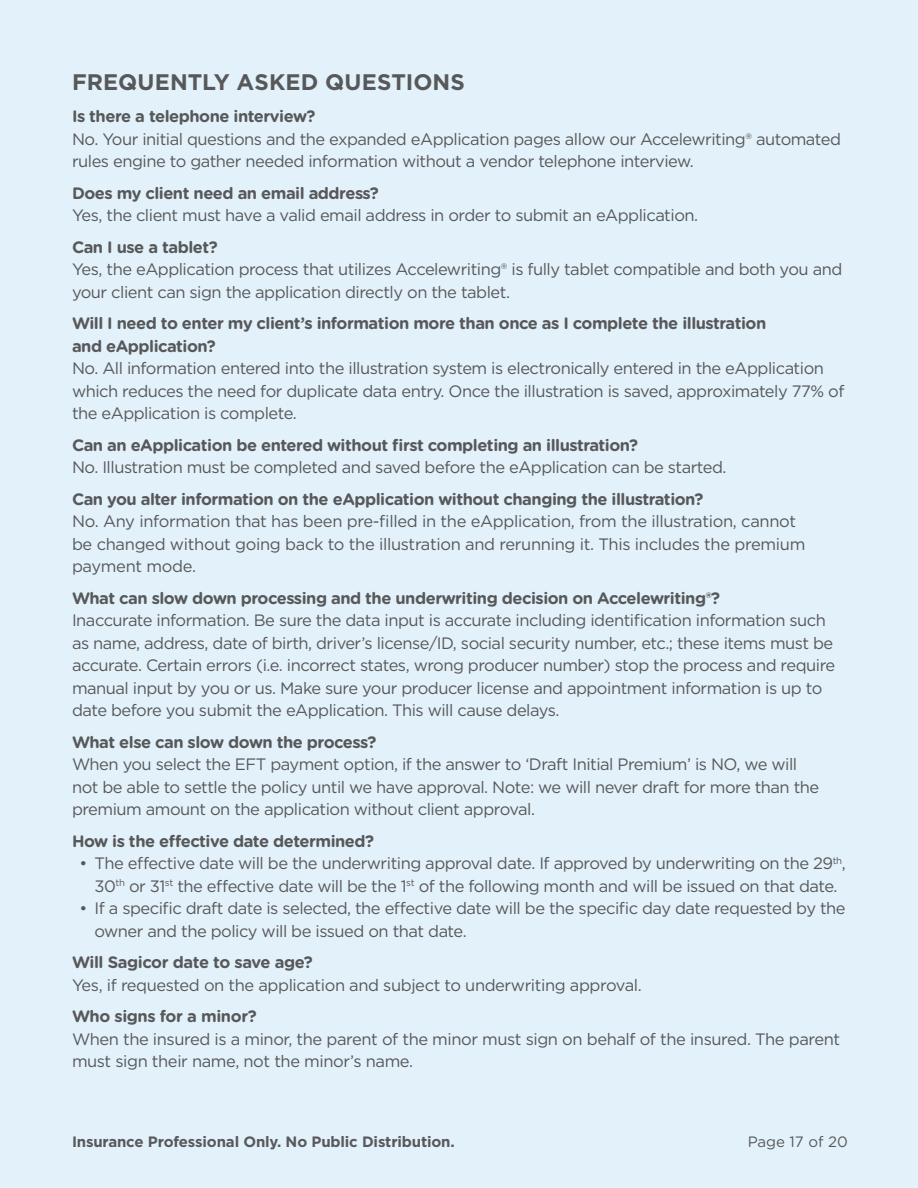
<style>
.page{position:relative;width:918px;height:1188px;background:#e3f1fa}
.page>*{position:absolute;margin:0;border:0;box-sizing:border-box;transform-origin:0 0}
.Title_1{font:700 22.5px "Gotham";letter-spacing:.005em;color:#57585a}
.FAQ_Question{font:16.5px/22.5px "Gotham";letter-spacing:-.03em;color:#57585a}
.FAQ_Question-2{font:700 16.5px/22.5px "Gotham Rounded";letter-spacing:-.03em;color:#57585a}
.Bulleted_List__11_pt{font:700 15px "Gotham";letter-spacing:-.01em;color:#58595c}
.t1{font:15px "Gotham Rounded";color:#57585a}
.s1{font-family:"Gotham Rounded";font-weight:700}
</style>
<div class="page">
<p class="Title_1" style="left:72px;top:67px;width:394px">FREQUENTLY ASKED QUESTIONS</p>
<p class="FAQ_Question-2" style="left:72px;top:104px;width:245px">Is there a telephone interview?</p>
<p class="FAQ_Question" style="left:72px;top:127px;width:771px">No. Your initial questions and the expanded eApplication pages allow our Accelewriting® automated rules engine to gather needed information without a vendor telephone interview.</p>
<p class="FAQ_Question" style="left:72px;top:181px;width:628px"><span class="s1">Does my client need an email address?<br></span>Yes, the client must have a valid email address in order to submit an eApplication.</p>
<p class="FAQ_Question-2" style="left:72px;top:235px;width:147px">Can I use a tablet?</p>
<p class="FAQ_Question" style="left:72px;top:258px;width:772px">Yes, the eApplication process that utilizes Accelewriting® is fully tablet compatible and both you and your client can sign the application directly on the tablet.</p>
<p class="FAQ_Question-2" style="left:72px;top:311px;width:696px">Will I need to enter my client’s information more than once as I complete the illustration and eApplication?</p>
<p class="FAQ_Question" style="left:72px;top:357px;width:774px">No. All information entered into the illustration system is electronically entered in the eApplication which reduces the need for duplicate data entry. Once the illustration is saved, approximately 77% of the eApplication is complete.</p>
<p class="FAQ_Question-2" style="left:72px;top:433px;width:568px">Can an eApplication be entered without first completing an illustration?</p>
<p class="FAQ_Question" style="left:72px;top:456px;width:656px">No. Illustration must be completed and saved before the eApplication can be started.</p>
<p class="FAQ_Question-2" style="left:72px;top:487px;width:633px">Can you alter information on the eApplication without changing the illustration?</p>
<p class="FAQ_Question" style="left:72px;top:510px;width:735px">No. Any information that has been pre-filled in the eApplication, from the illustration, cannot be changed without going back to the illustration and rerunning it. This includes the premium payment mode.</p>
<p class="FAQ_Question-2" style="left:72px;top:586px;width:650px">What can slow down processing and the underwriting decision on Accelewriting®?</p>
<p class="FAQ_Question" style="left:72px;top:609px;width:765px">Inaccurate information. Be sure the data input is accurate including identification information such as name, address, date of birth, driver’s license/ID, social security number, etc.; these items must be accurate. Certain errors (i.e. incorrect states, wrong producer number) stop the process and require manual input by you or us. Make sure your producer license and appointment information is up to date before you submit the eApplication. This will cause delays.</p>
<p class="FAQ_Question-2" style="left:72px;top:730px;width:306px">What else can slow down the process?</p>
<p class="FAQ_Question" style="left:72px;top:753px;width:749px">When you select the EFT payment option, if the answer to ‘Draft Initial Premium’ is NO, we will not be able to settle the policy until we have approval. Note: we will never draft for more than the premium amount on the application without client approval.</p>
<p class="FAQ_Question-2" style="left:72px;top:829px;width:304px">How is the effective date determined?</p>
<p class="FAQ_Question" style="left:80px;top:852px;width:768px;text-align:center">• The effective date will be the underwriting approval date. If approved by underwriting on the 29<sup>th</sup>,<br>30<sup>th</sup> or 31<sup>st</sup> the effective date will be the 1<sup>st</sup> of the following month and will be issued on that date.</p>
<p class="FAQ_Question" style="left:94px;top:897px;width:753px;text-indent:-15px">• If a specific draft date is selected, the effective date will be the specific day date requested by the owner and the policy will be issued on that date.</p>
<p class="FAQ_Question-2" style="left:72px;top:950px;width:242px">Will Sagicor date to save age?</p>
<p class="FAQ_Question" style="left:72px;top:973px;width:571px">Yes, if requested on the application and subject to underwriting approval.</p>
<p class="FAQ_Question-2" style="left:72px;top:1004px;width:186px">Who signs for a minor?</p>
<p class="FAQ_Question" style="left:72px;top:1027px;width:770px">When the insured is a minor, the parent of the minor must sign on behalf of the insured. The parent must sign their name, not the minor’s name.</p>
<p class="Bulleted_List__11_pt" style="left:72px;top:1131px;width:384px">Insurance Professional Only. No Public Distribution.</p>
<p class="t1" style="left:748px;top:1131px;width:102px">Page 17 of 20</p>
</div>
